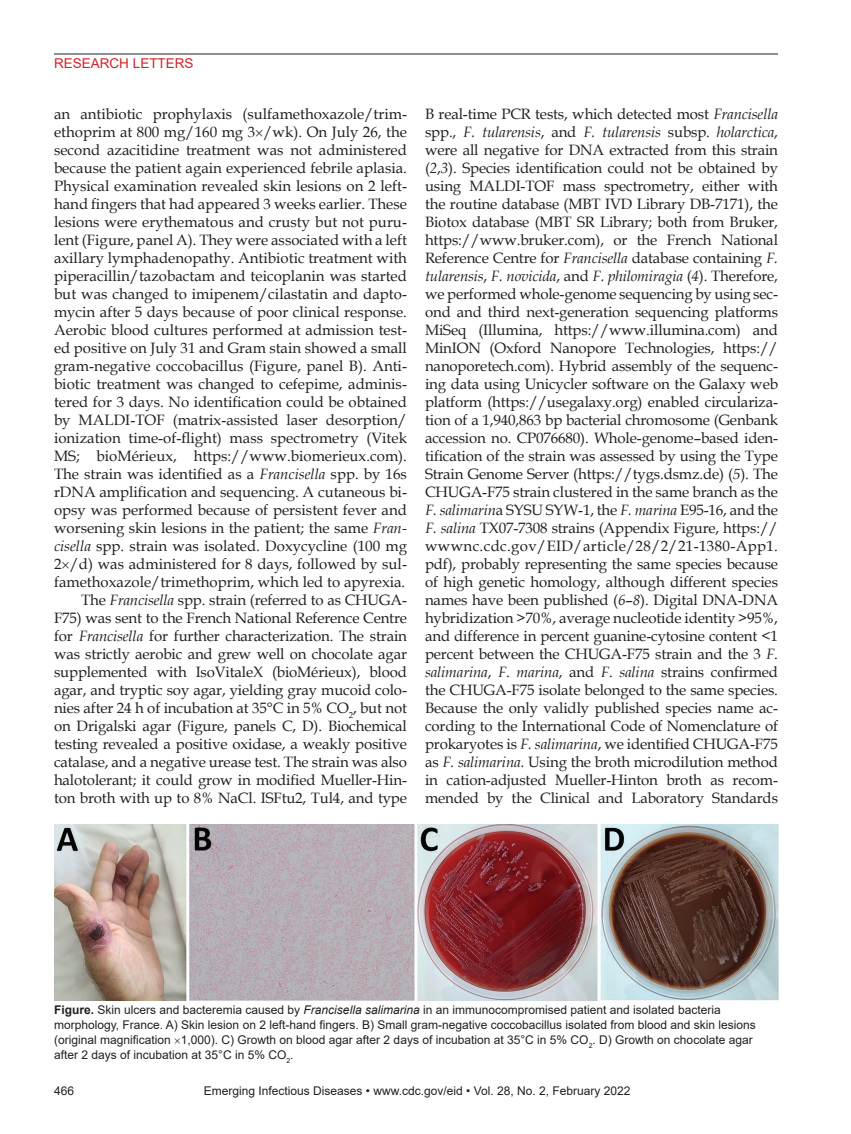
<style>
.page{position:relative;width:851px;height:1134px;background:#fff}
.page>*{position:absolute;margin:0;border:0;box-sizing:border-box;transform-origin:0 0}
.t1{font:15px/18px "Book Antiqua";color:#231f20;text-align:right}
.t2{font:13.5px "Arial";color:#d1232a}
.t3{font:12px/15px "Arial";color:#231f20}
.s1{font-style:italic}
.s2{font-weight:700}
</style>
<div class="page">
<hr style="left:54px;top:54px;width:724px;height:1px;background:#231f20">
<img style="left:54px;top:825px;width:724px;height:176px">
<p class="t2" style="left:54px;top:54px;width:141px">RESEARCH LETTERS</p>
<p class="t1" style="left:54px;top:104px;width:354px">an antibiotic prophylaxis (sulfamethoxazole/trim&shy;ethoprim at 800 mg/160 mg 3 /wk). On July 26, the second azacitidine treatment was not administered because the patient again experienced febrile aplasia.<br>Physical examination revealed skin lesions on 2 left&shy;hand fingers that had appeared 3 weeks earlier. These lesions were erythematous and crusty but not puru&shy;lent (Figure, panel A). They were associated with a left axillary lymphadenopathy. Antibiotic treatment with piperacillin/tazobactam and teicoplanin was started but was changed to imipenem/cilastatin and dapto&shy;mycin after 5 days because of poor clinical response.<br>Aerobic blood cultures performed at admission test&shy;ed positive on July 31 and Gram stain showed a small gram-negative coccobacillus (Figure, panel B). Anti&shy;biotic treatment was changed to cefepime, adminis&shy;tered for 3 days. No identification could be obtained by MALDI-TOF (matrix-assisted laser desorption/ ionization time-of-flight) mass spectrometry (Vitek MS; bioMérieux, https://www.biomerieux.com).<br>The strain was identified as a <span class="s1">Francisella</span> spp. by 16s rDNA amplification and sequencing. A cutaneous bi&shy;opsy was performed because of persistent fever and worsening skin lesions in the patient; the same <span class="s1">Fran&shy;cisella</span> spp. strain was isolated. Doxycycline (100 mg 2 /d) was administered for 8 days, followed by sul&shy;famethoxazole/trimethoprim, which led to apyrexia.<br>The <span class="s1">Francisella</span> spp. strain (referred to as CHUGA-F75) was sent to the French National Reference Centre for <span class="s1">Francisella</span> for further characterization. The strain was strictly aerobic and grew well on chocolate agar supplemented with IsoVitaleX (bioMérieux), blood agar, and tryptic soy agar, yielding gray mucoid colo&shy;nies after 24 h of incubation at 35°C in 5% CO<sub>2</sub>, but not on Drigalski agar (Figure, panels C, D). Biochemical testing revealed a positive oxidase, a weakly positive catalase, and a negative urease test. The strain was also halotolerant; it could grow in modified Mueller-Hin&shy;ton broth with up to 8% NaCl. ISFtu2, Tul4, and type</p>
<p class="t1" style="left:425px;top:104px;width:354px;text-align:justify">B real-time PCR tests, which detected most <span class="s1">Francisella </span>spp., <span class="s1">F. tularensis</span>, and <span class="s1">F. tularensis</span> subsp. <span class="s1">holarctica</span>, were all negative for DNA extracted from this strain (<span class="s1">2</span>,<span class="s1">3</span>). Species identification could not be obtained by using MALDI-TOF mass spectrometry, either with the routine database (MBT IVD Library DB-7171), the Biotox database (MBT SR Library; both from Bruker, https://www.bruker.com), or the French National Reference Centre for <span class="s1">Francisella</span> database containing <span class="s1">F. tularensis</span>, <span class="s1">F. novicida</span>, and <span class="s1">F. philomiragia</span> (<span class="s1">4</span>). Therefore, we performed whole-genome sequencing by using sec&shy;ond and third next-generation sequencing platforms MiSeq (Illumina, https://www.illumina.com) and MinION (Oxford Nanopore Technologies, https:// nanoporetech.com). Hybrid assembly of the sequenc&shy;ing data using Unicycler software on the Galaxy web platform (https://usegalaxy.org) enabled circulariza&shy;tion of a 1,940,863 bp bacterial chromosome (Genbank accession no. CP076680). Whole-genome–based iden&shy;tification of the strain was assessed by using the Type Strain Genome Server (https://tygs.dsmz.de) (<span class="s1">5</span>). The CHUGA-F75 strain clustered in the same branch as the <span class="s1">F. salimarin</span>a SYSU SYW-1, the <span class="s1">F. marina</span> E95-16, and the <span class="s1">F. salina</span> TX07-7308 strains (Appendix Figure, https:// wwwnc.cdc.gov/EID/article/28/2/21-1380-App1. pdf), probably representing the same species because of high genetic homology, although different species names have been published (<span class="s1">6</span>–<span class="s1">8</span>). Digital DNA-DNA hybridization &gt;70%, average nucleotide identity &gt;95%, and difference in percent guanine-cytosine content &lt;1 percent between the CHUGA-F75 strain and the 3 <span class="s1">F</span>. <span class="s1">salimarina</span>, <span class="s1">F</span>. <span class="s1">marina</span>, and <span class="s1">F</span>. <span class="s1">salina</span> strains confirmed the CHUGA-F75 isolate belonged to the same species.<br>Because the only validly published species name ac&shy;cording to the International Code of Nomenclature of prokaryotes is <span class="s1">F. salimarina</span>, we identified CHUGA-F75 as <span class="s1">F. salimarina.</span> Using the broth microdilution method in cation-adjusted Mueller-Hinton broth as recom&shy;mended by the Clinical and Laboratory Standards</p>
<p class="t3" style="left:54px;top:1002px;width:703px"><span class="s2">Figure.</span> Skin ulcers and bacteremia caused by <span class="s1">Francisella salimarina</span> in an immunocompromised patient and isolated bacteria morphology, France. A) Skin lesion on 2 left-hand fingers. B) Small gram-negative coccobacillus isolated from blood and skin lesions (original magnification 1,000). C) Growth on blood agar after 2 days of incubation at 35°C in 5% CO<sub>2</sub>. D) Growth on chocolate agar after 2 days of incubation at 35°C in 5% CO<sub>2</sub>.</p>
<p class="t3" style="left:54px;top:1084px;width:22px">466</p>
<p class="t3" style="left:204px;top:1084px;width:428px">Emerging Infectious Diseases • www.cdc.gov/eid • Vol. 28, No. 2, February 2022</p>
</div>
